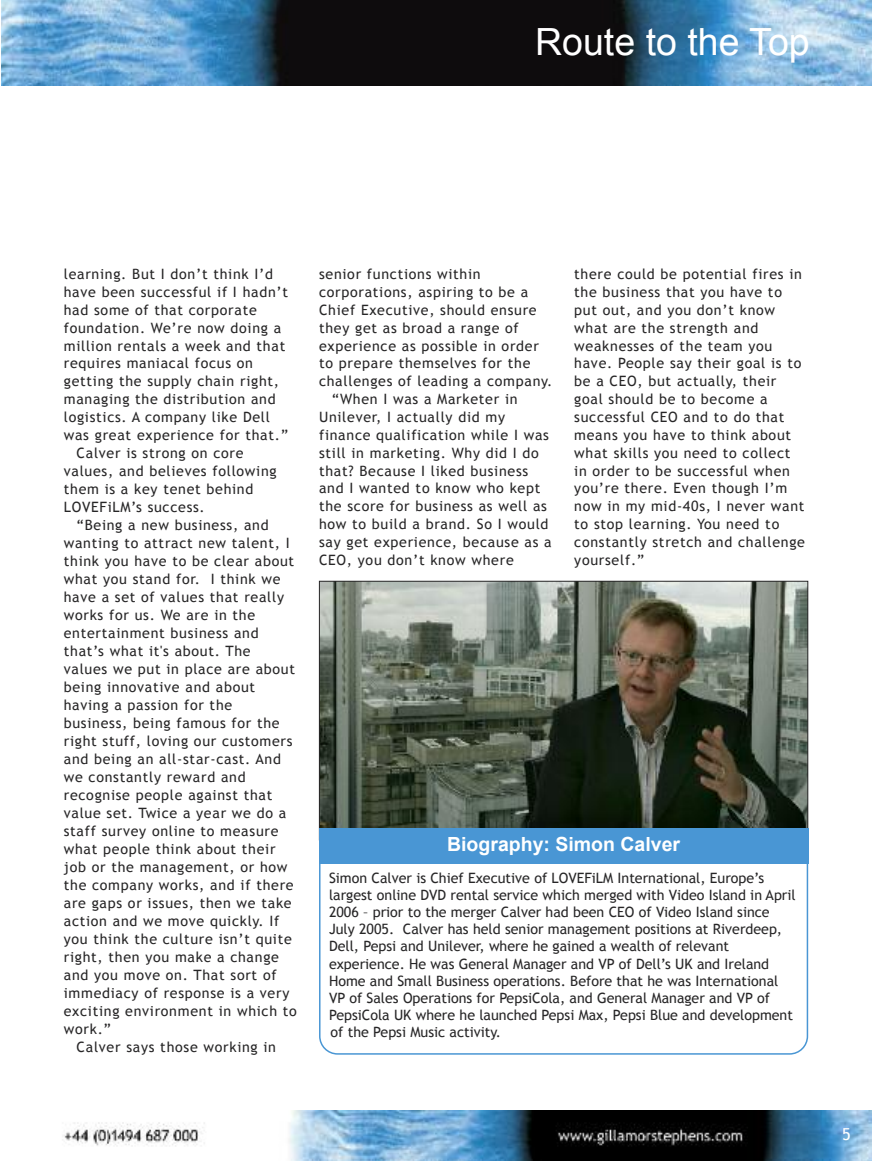
<style>
.page{position:relative;width:872px;height:1161px;background:#fff}
.page>*{position:absolute;margin:0;border:0;box-sizing:border-box;transform-origin:0 0}
.t1{font:37.5px "Arial";color:#fff}
.t2{font:700 19.5px "Arial";color:#fff}
.t3{font:16.5px "Trebuchet MS";color:#fff}
.t4{font:14.25px/17.9px "Trebuchet MS";letter-spacing:.05em;color:#272627}
.t5{font:14.25px/17.1px "Trebuchet MS";color:#272627}
</style>
<div class="page">
<img style="left:1px;top:0;width:871px;height:86px">
<img style="left:62px;top:1111px;width:810px;height:50px">
<img style="left:321px;top:583px;width:485px;height:244px">
<svg style="left:319px;top:863px;width:489px;height:191px"></svg>
<div style="left:319px;top:827px;width:489px;height:36px;background:#4996d4"></div>
<h1 class="t1" style="left:535px;top:21px;width:276px">R o u?t e? ?t o? ?t h?e? ?T?o?p</h1>
<p class="t4" style="left:64px;top:265px;width:211px">learning. But I don’t think I’d</p>
<p class="t4" style="left:64px;top:283px;width:226px">have been successful if I hadn’t</p>
<p class="t4" style="left:64px;top:301px;width:194px">had some of that corporate</p>
<p class="t4" style="left:64px;top:319px;width:219px">foundation. We’re now doing a</p>
<p class="t4" style="left:64px;top:336px;width:223px">million rentals a week and that</p>
<p class="t4" style="left:64px;top:354px;width:191px">requires maniacal focus on</p>
<p class="t4" style="left:64px;top:372px;width:217px">getting the supply chain right,</p>
<p class="t4" style="left:64px;top:390px;width:213px">managing the distribution and</p>
<p class="t4" style="left:64px;top:408px;width:208px">logistics. A company like Dell</p>
<p class="t4" style="left:64px;top:426px;width:226px">was great experience for that.”</p>
<p class="t4" style="left:77px;top:444px;width:168px">Calver is strong on core</p>
<p class="t4" style="left:64px;top:462px;width:214px">values, and believes following</p>
<p class="t4" style="left:64px;top:480px;width:191px">them is a key tenet behind</p>
<p class="t4" style="left:64px;top:498px;width:143px">LOVEFiLM’s success.</p>
<p class="t4" style="left:77px;top:516px;width:194px">“Being a new business, and</p>
<p class="t4" style="left:64px;top:534px;width:227px">wanting to attract new talent, I</p>
<p class="t4" style="left:64px;top:552px;width:232px">think you have to be clear about</p>
<p class="t4" style="left:64px;top:570px;width:218px">what you stand for. I think we</p>
<p class="t4" style="left:64px;top:588px;width:222px">have a set of values that really</p>
<p class="t4" style="left:64px;top:606px;width:193px">works for us. We are in the</p>
<p class="t4" style="left:64px;top:624px;width:196px">entertainment business and</p>
<p class="t4" style="left:64px;top:642px;width:188px">that’s what it's about. The</p>
<p class="t4" style="left:64px;top:660px;width:233px">values we put in place are about</p>
<p class="t4" style="left:64px;top:678px;width:193px">being innovative and about</p>
<p class="t4" style="left:64px;top:696px;width:170px">having a passion for the</p>
<p class="t4" style="left:64px;top:714px;width:217px">business, being famous for the</p>
<p class="t4" style="left:64px;top:732px;width:230px">right stuff, loving our customers</p>
<p class="t4" style="left:64px;top:750px;width:219px">and being an all-star-cast. And</p>
<p class="t4" style="left:64px;top:768px;width:183px">we constantly reward and</p>
<p class="t4" style="left:64px;top:786px;width:210px">recognise people against that</p>
<p class="t4" style="left:64px;top:804px;width:224px">value set. Twice a year we do a</p>
<p class="t4" style="left:64px;top:822px;width:216px">staff survey online to measure</p>
<p class="t4" style="left:64px;top:840px;width:213px">what people think about their</p>
<p class="t4" style="left:64px;top:858px;width:225px">job or the management, or how</p>
<p class="t4" style="left:64px;top:876px;width:231px">the company works, and if there</p>
<p class="t4" style="left:64px;top:894px;width:229px">are gaps or issues, then we take</p>
<p class="t4" style="left:64px;top:912px;width:217px">action and we move quickly. If</p>
<p class="t4" style="left:64px;top:930px;width:229px">you think the culture isn’t quite</p>
<p class="t4" style="left:64px;top:948px;width:217px">right, then you make a change</p>
<p class="t4" style="left:64px;top:966px;width:214px">and you move on. That sort of</p>
<p class="t4" style="left:64px;top:984px;width:227px">immediacy of response is a very</p>
<p class="t4" style="left:64px;top:1002px;width:234px">exciting environment in which to</p>
<p class="t4" style="left:64px;top:1020px;width:49px">work.”</p>
<p class="t4" style="left:77px;top:1038px;width:201px">Calver says those working in</p>
<p class="t4" style="left:319px;top:265px;width:163px">senior functions within</p>
<p class="t4" style="left:319px;top:283px;width:211px">corporations, aspiring to be a</p>
<p class="t4" style="left:319px;top:301px;width:219px">Chief Executive, should ensure</p>
<p class="t4" style="left:319px;top:319px;width:201px">they get as broad a range of</p>
<p class="t4" style="left:319px;top:336px;width:221px">experience as possible in order</p>
<p class="t4" style="left:319px;top:354px;width:213px">to prepare themselves for the</p>
<p class="t4" style="left:319px;top:372px;width:235px">challenges of leading a company.</p>
<p class="t4" style="left:332px;top:390px;width:187px">“When I was a Marketer in</p>
<p class="t4" style="left:319px;top:408px;width:187px">Unilever, I actually did my</p>
<p class="t4" style="left:319px;top:426px;width:231px">finance qualification while I was</p>
<p class="t4" style="left:319px;top:444px;width:221px">still in marketing. Why did I do</p>
<p class="t4" style="left:319px;top:461px;width:211px">that? Because I liked business</p>
<p class="t4" style="left:319px;top:479px;width:223px">and I wanted to know who kept</p>
<p class="t4" style="left:319px;top:497px;width:229px">the score for business as well as</p>
<p class="t4" style="left:319px;top:515px;width:231px">how to build a brand. So I would</p>
<p class="t4" style="left:319px;top:533px;width:234px">say get experience, because as a</p>
<p class="t4" style="left:319px;top:551px;width:196px">CEO, you don’t know where</p>
<p class="t4" style="left:574px;top:265px;width:232px">there could be potential fires in the business that you have to put out, and you don’t know what are the strength and weaknesses of the team you have. People say their goal is to be a CEO, but actually, their goal should be to become a successful CEO and to do that means you have to think about what skills you need to collect in order to be successful when you’re there. Even though I’m now in my mid-40s, I never want to stop learning. You need to constantly stretch and challenge yourself.”</p>
<h2 class="t2" style="left:447px;top:833px;width:234px">Biography: Simon Calver</h2>
<p class="t5" style="left:329px;top:869px;width:468px">Simon Calver is Chief Executive of LOVEFiLM International, Europe’s largest online DVD rental service which merged with Video Island in April 2006 – prior to the merger Calver had been CEO of Video Island since July 2005. Calver has held senior management positions at Riverdeep, Dell, Pepsi and Unilever, where he gained a wealth of relevant experience. He was General Manager and VP of Dell’s UK and Ireland Home and Small Business operations. Before that he was International VP of Sales Operations for PepsiCola, and General Manager and VP of PepsiCola UK where he launched Pepsi Max, Pepsi Blue and development of the Pepsi Music activity.</p>
<p class="t3" style="left:842px;top:1124px;width:10px">5</p>
</div>
